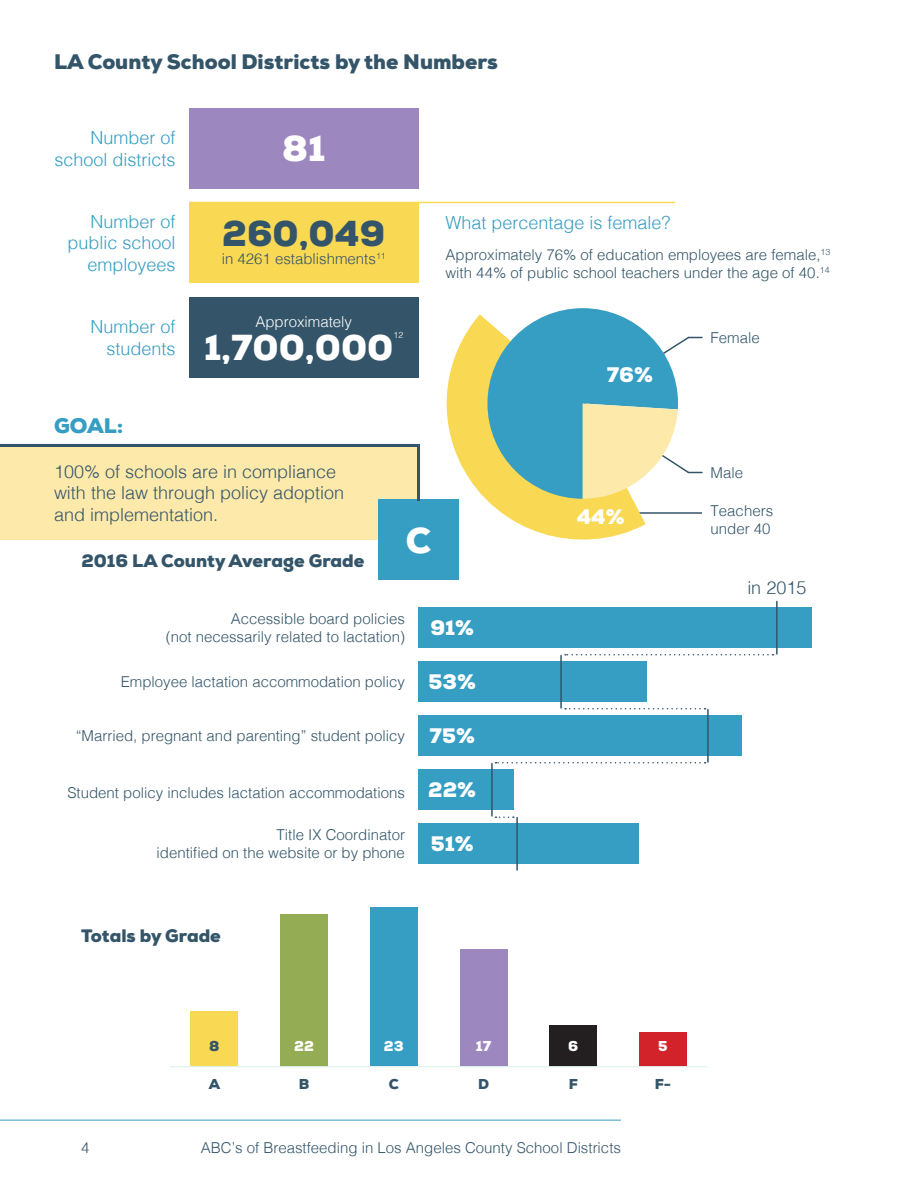
<style>
.page{position:relative;width:918px;height:1188px;background:#fff}
.page>*{position:absolute;margin:0;border:0;box-sizing:border-box;transform-origin:0 0}
.t1{font:900 36px "Nexa";color:#fff}
.t2{font:900 36px "Nexa";color:#345569}
.t3{font:900 21px "Nexa";color:#345569}
.t4{font:900 21px "Nexa";color:#fff}
.t5{font:900 21px "Nexa";color:#369dc3}
.t6{font:300 18px/21.6px "Helvetica";color:#369dc3;text-align:right}
.t7{font:300 18px/21.6px "Helvetica";color:#345569}
.t8{font:900 18px "Nexa";color:#345569}
.t9{font:300 15px/18px "Helvetica";color:#345569}
.t10{font:300 15px "Helvetica";color:#fff}
.t11{font:900 14.25px "Nexa";color:#345569}
.t12{font:900 14.25px "Nexa";color:#fff}
.t13{font:300 8.7px "Helvetica";color:#fff}
</style>
<div class="page">
<hr style="left:0;top:1120px;width:621px;height:1px;background:#369dc3">
<div style="left:418px;top:608px;width:394px;height:40px;background:#369dc3"></div>
<div style="left:0;top:446px;width:418px;height:94px;background:#fde9aa"></div>
<div style="left:189px;top:108px;width:229px;height:80px;background:#9d87bf"></div>
<div style="left:189px;top:298px;width:229px;height:80px;background:#345569"></div>
<div style="left:189px;top:202px;width:229px;height:81px;background:#f9d854"></div>
<div style="left:378px;top:500px;width:81px;height:80px;background:#369dc3"></div>
<div style="left:418px;top:662px;width:229px;height:40px;background:#369dc3"></div>
<div style="left:418px;top:716px;width:324px;height:40px;background:#369dc3"></div>
<div style="left:418px;top:770px;width:96px;height:40px;background:#369dc3"></div>
<div style="left:418px;top:824px;width:221px;height:40px;background:#369dc3"></div>
<div style="left:639px;top:1032px;width:48px;height:34px;background:#d2232a"></div>
<div style="left:549px;top:1025px;width:48px;height:41px;background:#231f20"></div>
<div style="left:460px;top:949px;width:47px;height:117px;background:#9d87bf"></div>
<div style="left:370px;top:907px;width:48px;height:159px;background:#369dc3"></div>
<div style="left:280px;top:914px;width:48px;height:152px;background:#94ac54"></div>
<div style="left:191px;top:1011px;width:47px;height:55px;background:#f9d854"></div>
<hr style="left:170px;top:1066px;width:538px;height:1px;background:#e0f2ef">
<hr style="left:189px;top:202px;width:486px;height:1px;background:#f9d854">
<hr style="left:608px;top:512px;width:94px;height:2px;background:#345569">
<svg style="left:436px;top:314px;width:210px;height:226px;fill:#f9d854"></svg>
<div style="left:487px;top:308px;width:191px;height:191px;background:#369dc3;border-radius:95px"></div>
<svg style="left:581px;top:335px;width:121px;height:164px"></svg>
<hr style="left:417px;top:446px;width:3px;height:54px;background:#345569">
<hr style="left:0;top:444px;width:418px;height:3px;background:#345569">
<hr style="left:776px;top:602px;width:2px;height:52px;background:#345569">
<svg style="left:565px;top:654px;width:209px;height:2px"></svg>
<hr style="left:560px;top:656px;width:2px;height:52px;background:#345569">
<hr style="left:707px;top:710px;width:2px;height:52px;background:#345569">
<svg style="left:565px;top:708px;width:141px;height:2px"></svg>
<hr style="left:491px;top:764px;width:2px;height:52px;background:#345569">
<svg style="left:495px;top:762px;width:211px;height:2px"></svg>
<hr style="left:516px;top:818px;width:2px;height:52px;background:#345569">
<svg style="left:495px;top:816px;width:19px;height:2px"></svg>
<h2 class="t3" style="left:54px;top:48px;width:445px">LA County School Districts by the Numbers</h2>
<p class="t6" style="left:54px;top:126px;width:123px">Number of school districts</p>
<h1 class="t1" style="left:282px;top:125px;width:45px">81</h1>
<p class="t6" style="left:67px;top:209px;width:110px">Number of public school employees</p>
<p class="t6" style="left:90px;top:315px;width:87px">Number of students</p>
<h2 class="t5" style="left:54px;top:412px;width:71px">GOAL:</h2>
<h1 class="t2" style="left:222px;top:211px;width:164px">260,049</h1>
<p class="t9" style="left:222px;top:249px;width:165px">in 4261 establishments<sup>11</sup></p>
<p class="t10" style="left:255px;top:309px;width:98px">Approximately</p>
<h1 class="t1" style="left:204px;top:324px;width:191px">1,700,000</h1>
<p class="t13" style="left:394px;top:328px;width:11px">12</p>
<p class="t7" style="left:54px;top:459px;width:292px">100% of schools are in compliance with the law through policy adoption and implementation.</p>
<p class="t8" style="left:81px;top:549px;width:351px">2016 LA County Average Grade <sup>C</sup></p>
<p class="t6" style="left:446px;top:210px;width:227px">What percentage is female?</p>
<p class="t9" style="left:445px;top:245px;width:386px">Approximately 76% of education employees are female,<sup>13 </sup>with 44% of public school teachers under the age of 40.<sup>14</sup></p>
<h2 class="t4" style="left:607px;top:362px;width:48px">76%</h2>
<h2 class="t4" style="left:577px;top:504px;width:49px">44%</h2>
<p class="t9" style="left:711px;top:328px;width:51px">Female</p>
<p class="t9" style="left:711px;top:463px;width:34px">Male</p>
<p class="t9" style="left:711px;top:501px;width:64px">Teachers under 40</p>
<p class="t7" style="left:747px;top:575px;width:61px">in 2015</p>
<p class="t9" style="left:166px;top:609px;width:241px;text-align:right">Accessible board policies<br>(not necessarily related to lactation)</p>
<p class="t9" style="left:121px;top:672px;width:286px">Employee lactation accommodation policy</p>
<p class="t9" style="left:76px;top:726px;width:331px">“Married, pregnant and parenting” student policy</p>
<p class="t9" style="left:67px;top:782px;width:339px">Student policy includes lactation accommodations</p>
<p class="t9" style="left:157px;top:825px;width:250px;text-align:right">Title IX Coordinator<br>identified on the website or by phone</p>
<h2 class="t4" style="left:430px;top:614px;width:45px">91%</h2>
<h2 class="t4" style="left:428px;top:668px;width:49px">53%</h2>
<h2 class="t4" style="left:430px;top:722px;width:47px">75%</h2>
<h2 class="t4" style="left:428px;top:776px;width:49px">22%</h2>
<h2 class="t4" style="left:431px;top:830px;width:44px">51%</h2>
<p class="t8" style="left:81px;top:924px;width:141px">Totals by Grade</p>
<p class="t11" style="left:209px;top:1037px;width:12px">8</p>
<p class="t12" style="left:294px;top:1037px;width:21px">22</p>
<p class="t12" style="left:384px;top:1037px;width:21px">23</p>
<p class="t12" style="left:476px;top:1037px;width:17px">17</p>
<p class="t12" style="left:568px;top:1037px;width:12px">6</p>
<p class="t12" style="left:658px;top:1037px;width:11px">5</p>
<p class="t11" style="left:209px;top:1075px;width:13px">A</p>
<p class="t11" style="left:299px;top:1075px;width:12px">B</p>
<p class="t11" style="left:389px;top:1075px;width:12px">C</p>
<p class="t11" style="left:478px;top:1075px;width:13px">D</p>
<p class="t11" style="left:569px;top:1075px;width:11px">F</p>
<p class="t11" style="left:655px;top:1075px;width:18px">F-</p>
<p class="t9" style="left:81px;top:1138px;width:10px">4</p>
<p class="t9" style="left:201px;top:1138px;width:422px">ABC’s of Breastfeeding in Los Angeles County School Districts</p>
</div>
